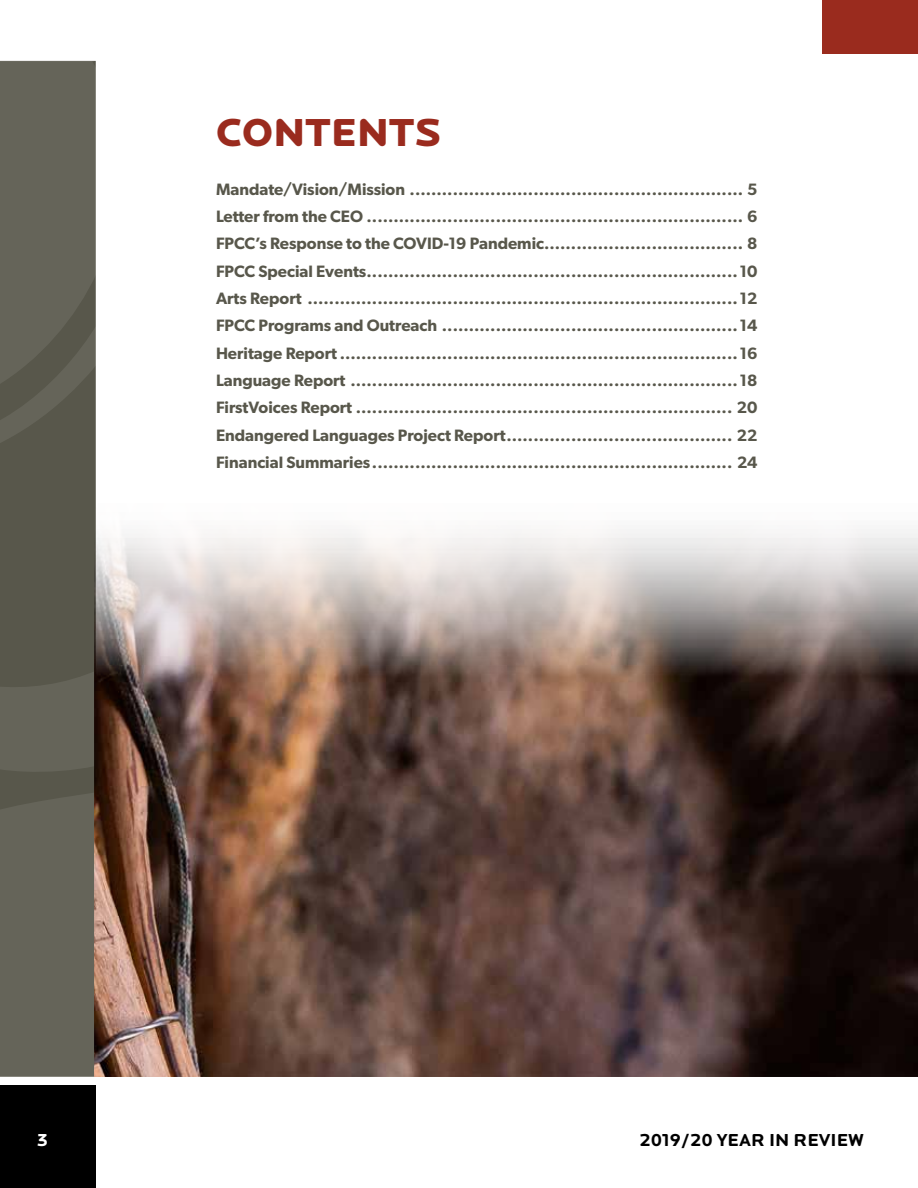
<style>
.page{position:relative;width:918px;height:1188px;background:#fff}
.page>*{position:absolute;margin:0;border:0;box-sizing:border-box;transform-origin:0 0}
.t1{font:900 40.5px "Locator Display";color:#9a2b1e}
.t2{font:700 18px "Locator Display";color:#000}
.t3{font:700 18px "Locator Display";color:#fff}
.t4{font:600 16.5px/27.3px "Gibson";color:#58574b;text-align:justify}
</style>
<div class="page">
<div style="left:0;top:1085px;width:95px;height:103px;background:#000"></div>
<svg style="left:0;top:61px;width:95px;height:466px;background:#605f54"></svg>
<svg style="left:0;top:527px;width:94px;height:549px;background:#605f54"></svg>
<div style="left:823px;top:0;width:95px;height:54px;background:#9a2b1e"></div>
<img style="left:94px;top:492px;width:824px;height:584px">
<h1 class="t1" style="left:216px;top:109px;width:227px">CONTENTS</h1>
<p class="t4" style="left:216px;top:175px;width:543px">Mandate/Vision/Mission .............................................................. 5<br>Letter from the CEO ...................................................................... 6<br>FPCC’s Response to the COVID-19 Pandemic..................................... 8<br>FPCC Special Events.....................................................................10<br>Arts Report ................................................................................12<br>FPCC Programs and Outreach .......................................................14<br>Heritage Report ..........................................................................16<br>Language Report ........................................................................18<br>FirstVoices Report ...................................................................... 20<br>Endangered Languages Project Report.......................................... 22<br>Financial Summaries................................................................... 24</p>
<p class="t3" style="left:37px;top:1130px;width:13px">3</p>
<p class="t2" style="left:639px;top:1130px;width:226px">2019/20 YEAR IN REVIEW</p>
</div>
